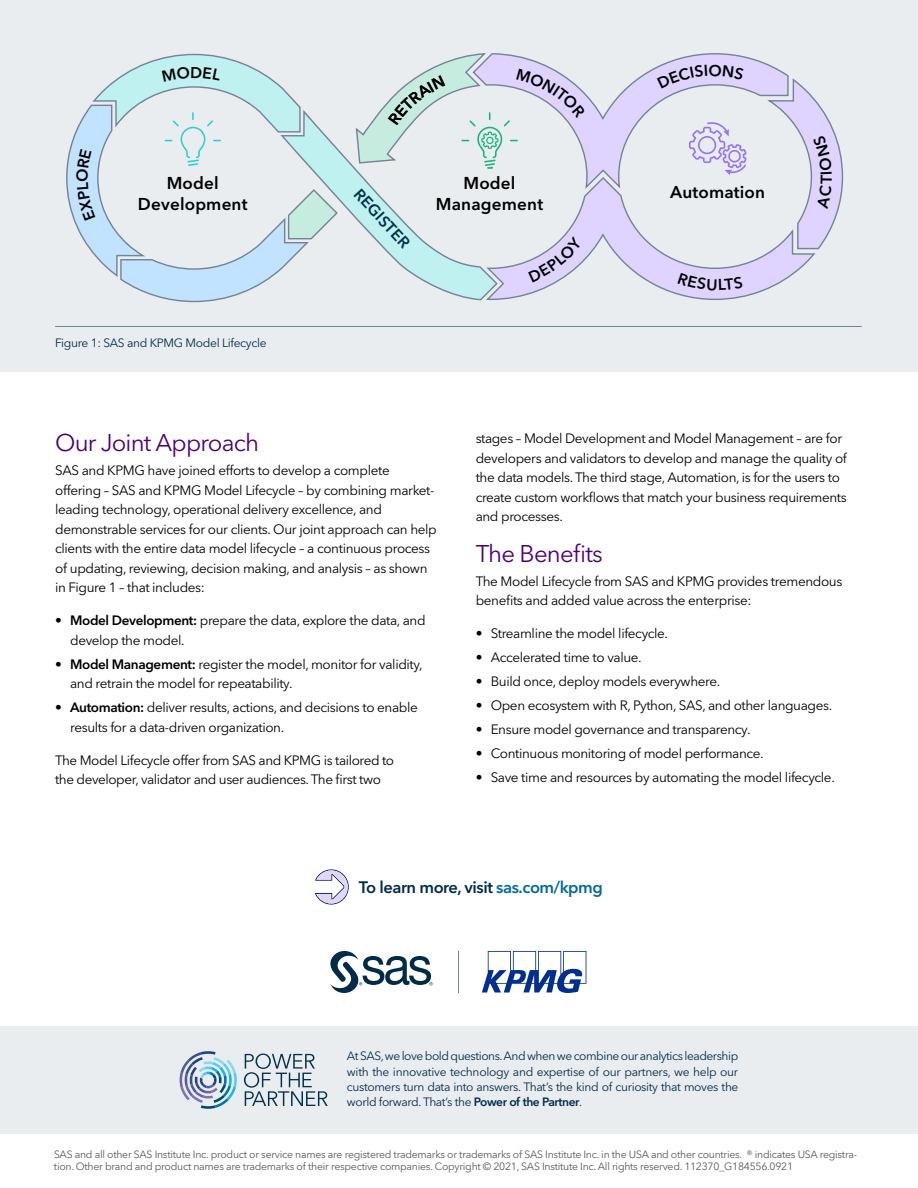
<style>
.page{position:relative;width:918px;height:1188px;background:#fff}
.page>*{position:absolute;margin:0;border:0;box-sizing:border-box;transform-origin:0 0}
.Subhead-1_Shade_Acce{font:24px "Avenir Next W1 G";letter-spacing:-.035em;color:#4d0076}
.t1{font:600 17.1px/20.5px "Avenir Next W1 G";letter-spacing:.01em;color:#000;text-align:center}
.CTA{font:600 16.5px "Avenir Next W1 G";letter-spacing:-.03em;color:#002c4b}
.t2{font:600 15.6px "Avenir Next W1 G";color:#04304b}
.Body{font:13.5px/19.5px "Avenir Next W1 G";letter-spacing:-.025em;color:#000}
.Boilerplate_Power_of{font:12px/15.3px "Avenir Next W1 G";letter-spacing:-.03em;color:#002c4b;text-align:justify}
.Legal_info{font:10.5px/12px "Avenir Next W1 G";letter-spacing:-.025em;color:#58595b}
.s1{font-weight:600}
.s2{color:#0069a5}
</style>
<div class="page">
<div style="left:0;top:1026px;width:918px;height:108px;background:#eaedf0"></div>
<div style="left:0;top:0;width:918px;height:372px;background:#eaedf0"></div>
<hr style="left:55px;top:326px;width:807px;height:1px;background:#718498">
<svg style="left:315px;top:869px;width:34px;height:36px"></svg>
<hr style="left:459px;top:951px;width:1px;height:42px;background:#718498">
<svg style="left:330px;top:951px;width:103px;height:42px"></svg>
<svg style="left:482px;top:951px;width:104px;height:42px"></svg>
<svg style="left:180px;top:1051px;width:57px;height:58px"></svg>
<svg style="left:244px;top:1054px;width:84px;height:52px"></svg>
<svg style="left:66px;top:53px;width:778px;height:249px"></svg>
<p class="t1" style="left:138px;top:173px;width:111px">Model<br>Development</p>
<p class="t1" style="left:436px;top:173px;width:109px">Model<br>Management</p>
<p class="t1" style="left:670px;top:182px;width:96px">Automation</p>
<p class="t2" style="left:364px;top:185px;width:76px;rotate:47deg">REGISTER</p>
<p class="Boilerplate_Power_of" style="left:55px;top:335px;width:213px">Figure 1: SAS and KPMG Model Lifecycle</p>
<h2 class="Subhead-1_Shade_Acce" style="left:55px;top:429px;width:205px">Our Joint Approach</h2>
<p class="Body" style="left:55px;top:461px;width:383px">SAS and KPMG have joined efforts to develop a complete offering – SAS and KPMG Model Lifecycle – by combining market&shy;leading technology, operational delivery excellence, and demonstrable services for our clients. Our joint approach can help clients with the entire data model lifecycle – a continuous process of updating, reviewing, decision making, and analysis – as shown in Figure 1 – that includes:</p>
<p class="Body" style="left:70px;top:611px;width:357px;text-indent:-15px">• <span class="s1">Model Development:</span> prepare the data, explore the data, and develop the model.</p>
<p class="Body" style="left:70px;top:654px;width:354px;text-indent:-15px">• <span class="s1">Model Management:</span> register the model, monitor for validity, and retrain the model for repeatability.</p>
<p class="Body" style="left:70px;top:698px;width:349px;text-indent:-15px">• <span class="s1">Automation:</span> deliver results, actions, and decisions to enable results for a data-driven organization.</p>
<p class="Body" style="left:55px;top:750px;width:341px">The Model Lifecycle offer from SAS and KPMG is tailored to the developer, validator and user audiences. The first two</p>
<p class="Body" style="left:476px;top:429px;width:373px">stages – Model Development and Model Management – are for developers and validators to develop and manage the quality of the data models. The third stage, Automation, is for the users to create custom workflows that match your business requirements and processes.</p>
<h2 class="Subhead-1_Shade_Acce" style="left:476px;top:539px;width:129px">The Benefits</h2>
<p class="Body" style="left:476px;top:571px;width:368px">The Model Lifecycle from SAS and KPMG provides tremendous benefits and added value across the enterprise:</p>
<p class="Body" style="left:476px;top:624px;width:194px">• Streamline the model lifecycle.</p>
<p class="Body" style="left:476px;top:648px;width:168px">• Accelerated time to value.</p>
<p class="Body" style="left:476px;top:672px;width:246px">• Build once, deploy models everywhere.</p>
<p class="Body" style="left:476px;top:696px;width:358px">• Open ecosystem with R, Python, SAS, and other languages.</p>
<p class="Body" style="left:476px;top:720px;width:276px">• Ensure model governance and transparency.</p>
<p class="Body" style="left:476px;top:744px;width:290px">• Continuous monitoring of model performance.</p>
<p class="Body" style="left:476px;top:768px;width:361px">• Save time and resources by automating the model lifecycle.</p>
<p class="CTA" style="left:359px;top:878px;width:246px">To learn more, visit <span class="s2">sas.com/kpmg</span></p>
<p class="Boilerplate_Power_of" style="left:347px;top:1048px;width:393px">At SAS, we love bold questions. And when we combine our analytics leadership with the innovative technology and expertise of our partners, we help our customers turn data into answers. That’s the kind of curiosity that moves the world forward. That’s the <span class="s1">Power of the Partner</span>.</p>
<p class="Legal_info" style="left:54px;top:1148px;width:805px">SAS and all other SAS Institute Inc. product or service names are registered trademarks or trademarks of SAS Institute Inc. in the USA and other countries. ® indicates USA registra&shy;tion. Other brand and product names are trademarks of their respective companies. Copyright © 2021, SAS Institute Inc. All rights reserved. 112370_G184556.0921</p>
</div>
